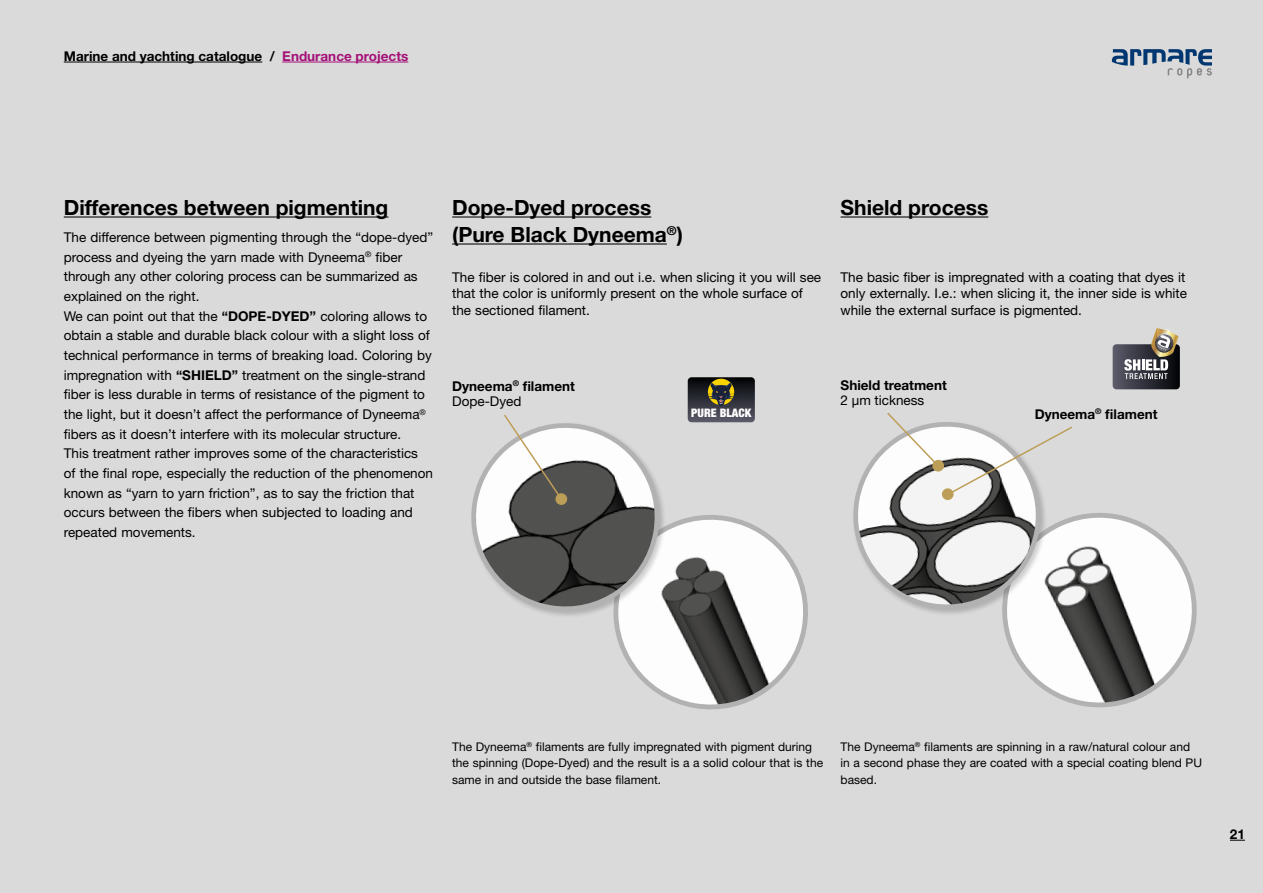
<style>
.page{position:relative;width:1263px;height:893px;background:#dadada}
.page>*{position:absolute;margin:0;border:0;box-sizing:border-box;transform-origin:0 0}
.t1{font:700 21px/27px "Helvetica Neue LT Std";color:#000}
.t2{font:13.5px/19.6px "Helvetica Neue LT Std";color:#000}
.t3{font:700 13.5px/15px "Helvetica Neue LT Std";color:#000}
.t4{font:12px/16.5px "Helvetica Neue LT Std";color:#000}
.t5{font:900 condensed 11.7px "Helvetica Neue LT Std";color:#fff}
.s1{color:#a41077}
.s2{font-weight:700}
.s3{font-weight:400}
</style>
<div class="page">
<hr style="left:64px;top:62px;width:198px;height:1px;background:#000">
<hr style="left:282px;top:62px;width:126px;height:1px;background:#a41077">
<hr style="left:64px;top:216px;width:324px;height:2px;background:#000">
<hr style="left:452px;top:216px;width:199px;height:2px;background:#000">
<hr style="left:452px;top:243px;width:215px;height:2px;background:#000">
<hr style="left:840px;top:216px;width:148px;height:2px;background:#000">
<svg style="left:853px;top:412px;width:344px;height:296px"></svg>
<svg style="left:1113px;top:328px;width:67px;height:61px"></svg>
<svg style="left:471px;top:377px;width:337px;height:333px"></svg>
<svg style="left:1230px;top:840px;width:15px;height:1px"></svg>
<svg style="left:1112px;top:49px;width:100px;height:29px"></svg>
<p class="t3" style="left:64px;top:48px;width:346px">Marine and yachting catalogue / <span class="s1">Endurance projects</span></p>
<h1 class="t1" style="left:64px;top:193px;width:326px">Differences between pigmenting</h1>
<p class="t2" style="left:64px;top:227px;width:371px">The difference between pigmenting through the “dope-dyed” process and dyeing the yarn made with Dyneema<sup>®</sup> fiber through any other coloring process can be summarized as explained on the right.<br>We can point out that the <span class="s2">“DOPE-DYED’’</span> coloring allows to obtain a stable and durable black colour with a slight loss of technical performance in terms of breaking load. Coloring by impregnation with <span class="s2">“SHIELD”</span> treatment on the single-strand fiber is less durable in terms of resistance of the pigment to the light, but it doesn’t affect the performance of Dyneema<sup>® </sup>fibers as it doesn’t interfere with its molecular structure.<br>This treatment rather improves some of the characteristics<br>of the final rope, especially the reduction of the phenomenon known as “yarn to yarn friction”, as to say the friction that occurs between the fibers when subjected to loading and repeated movements.</p>
<h1 class="t1" style="left:452px;top:193px;width:232px">Dope-Dyed process (Pure Black Dyneema<sup>®</sup>)</h1>
<h1 class="t1" style="left:840px;top:193px;width:149px">Shield process</h1>
<p class="t2" style="left:452px;top:268px;width:370px;line-height:16.5px">The fiber is colored in and out i.e. when slicing it you will see that the color is uniformly present on the whole surface of the sectioned filament.</p>
<p class="t2" style="left:840px;top:268px;width:348px;line-height:16.5px">The basic fiber is impregnated with a coating that dyes it only externally. I.e.: when slicing it, the inner side is white while the external surface is pigmented.</p>
<p class="t3" style="left:452px;top:378px;width:124px">Dyneema<sup>®</sup> filament<br><span class="s3">Dope-Dyed</span></p>
<p class="t3" style="left:840px;top:377px;width:108px">Shield treatment</p>
<p class="t2" style="left:840px;top:390px;width:85px">2 µm tickness</p>
<p class="t5" style="left:691px;top:405px;width:62px">PURE BLACK</p>
<p class="t3" style="left:1035px;top:406px;width:124px">Dyneema<sup>®</sup> filament</p>
<p class="t4" style="left:452px;top:738px;width:372px">The Dyneema<sup>®</sup> filaments are fully impregnated with pigment during the spinning (Dope-Dyed) and the result is a a solid colour that is the same in and outside the base filament.</p>
<p class="t4" style="left:840px;top:738px;width:363px">The Dyneema<sup>®</sup> filaments are spinning in a raw/natural colour and in a second phase they are coated with a special coating blend PU based.</p>
<p class="t3" style="left:1230px;top:826px;width:17px">21</p>
</div>
